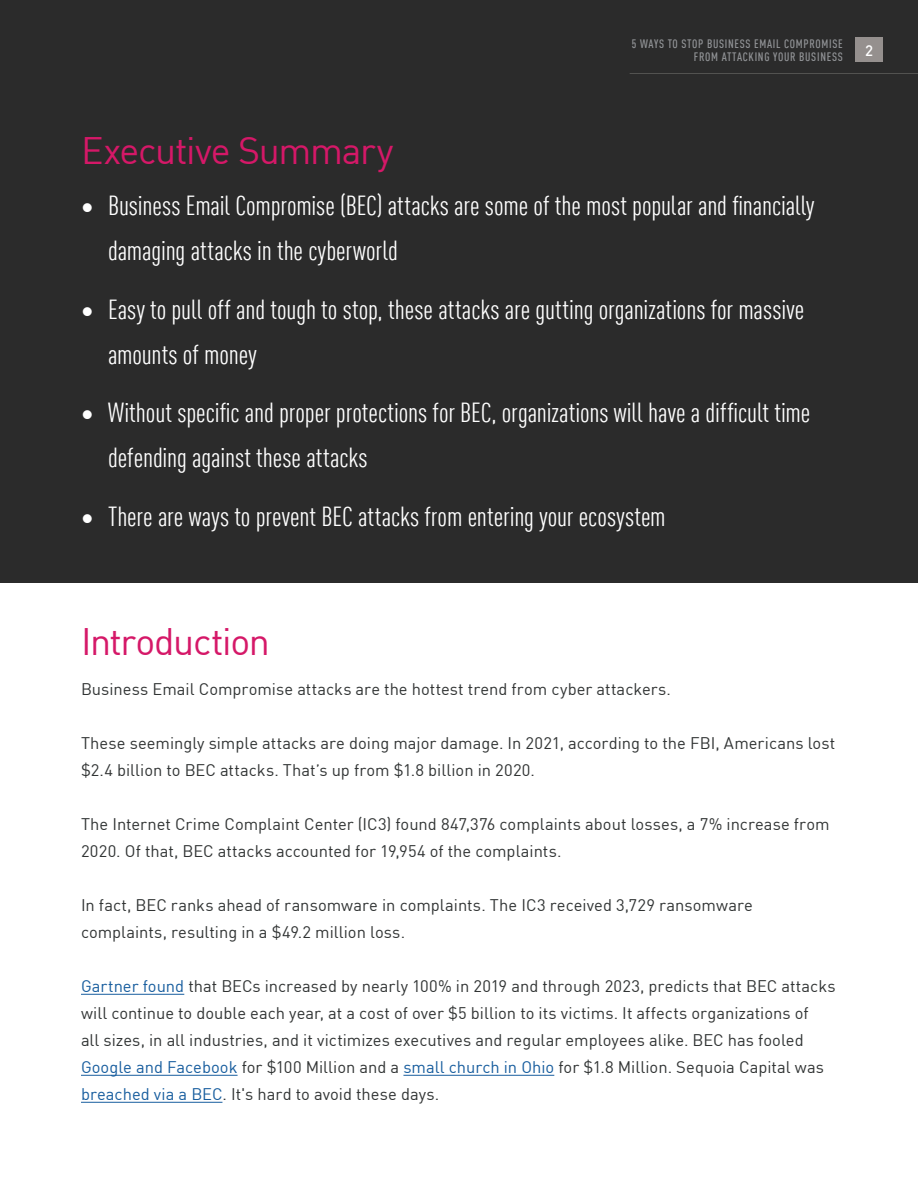
<style>
.page{position:relative;width:918px;height:1188px;background:#fff}
.page>*{position:absolute;margin:0;border:0;box-sizing:border-box;transform-origin:0 0}
.t1{font:37.5px "DIN Pro";letter-spacing:-.035em;color:#d51868}
.t2{font:condensed 27px/45px "DIN Pro";letter-spacing:-.005em;color:#fff}
.t3{font:16.5px/27px "DIN Pro";color:#313434}
.t4{font:500 15px "DIN Pro";color:#fff}
.t5{font:500 condensed 12px/13.5px "DIN Pro";letter-spacing:.06em;color:#939598;text-align:right}
.s1{color:#175d9e}
</style>
<div class="page">
<div style="left:0;top:0;width:918px;height:582px;background:#2b2b2b"></div>
<div style="left:856px;top:38px;width:27px;height:24px;background:#95908e"></div>
<hr style="left:630px;top:73px;width:288px;height:1px;background:#5c5b59">
<hr style="left:81px;top:994px;width:103px;height:1px;background:#175d9e">
<hr style="left:81px;top:1075px;width:157px;height:1px;background:#175d9e">
<hr style="left:403px;top:1075px;width:151px;height:1px;background:#175d9e">
<hr style="left:81px;top:1102px;width:141px;height:1px;background:#175d9e">
<p class="t5" style="left:632px;top:36px;width:212px">5 WAYS TO STOP BUSINESS EMAIL COMPROMISE<br>FROM ATTACKING YOUR BUSINESS</p>
<p class="t4" style="left:865px;top:39px;width:9px">2</p>
<h1 class="t1" style="left:81px;top:121px;width:314px">Executive Summary</h1>
<h2 class="t2" style="left:108px;top:182px;width:708px;text-indent:-27px">• Business Email Compromise (BEC) attacks are some of the most popular and financially damaging attacks in the cyberworld</h2>
<h2 class="t2" style="left:108px;top:285px;width:698px;text-indent:-27px">• Easy to pull off and tough to stop, these attacks are gutting organizations for massive amounts of money</h2>
<h2 class="t2" style="left:108px;top:389px;width:704px;text-indent:-27px">• Without specific and proper protections for BEC, organizations will have a difficult time defending against these attacks</h2>
<h2 class="t2" style="left:81px;top:492px;width:586px">• There are ways to prevent BEC attacks from entering your ecosystem</h2>
<h1 class="t1" style="left:81px;top:613px;width:191px">Introduction</h1>
<p class="t3" style="left:81px;top:675px;width:591px">Business Email Compromise attacks are the hottest trend from cyber attackers.</p>
<p class="t3" style="left:81px;top:729px;width:756px">These seemingly simple attacks are doing major damage. In 2021, according to the FBI, Americans lost $2.4 billion to BEC attacks. That’s up from $1.8 billion in 2020.</p>
<p class="t3" style="left:81px;top:810px;width:750px">The Internet Crime Complaint Center (IC3) found 847,376 complaints about losses, a 7% increase from<br>2020. Of that, BEC attacks accounted for 19,954 of the complaints.</p>
<p class="t3" style="left:81px;top:891px;width:673px">In fact, BEC ranks ahead of ransomware in complaints. The IC3 received 3,729 ransomware complaints, resulting in a $49.2 million loss.</p>
<p class="t3" style="left:81px;top:972px;width:756px"><span class="s1">Gartner found</span> that BECs increased by nearly 100% in 2019 and through 2023, predicts that BEC attacks will continue to double each year, at a cost of over $5 billion to its victims. It affects organizations of<br>all sizes, in all industries, and it victimizes executives and regular employees alike. BEC has fooled <span class="s1">Google and Facebook</span> for $100 Million and a <span class="s1">small church in Ohio</span> for $1.8 Million. Sequoia Capital was <span class="s1">breached via a BEC</span>. It's hard to avoid these days.</p>
</div>
